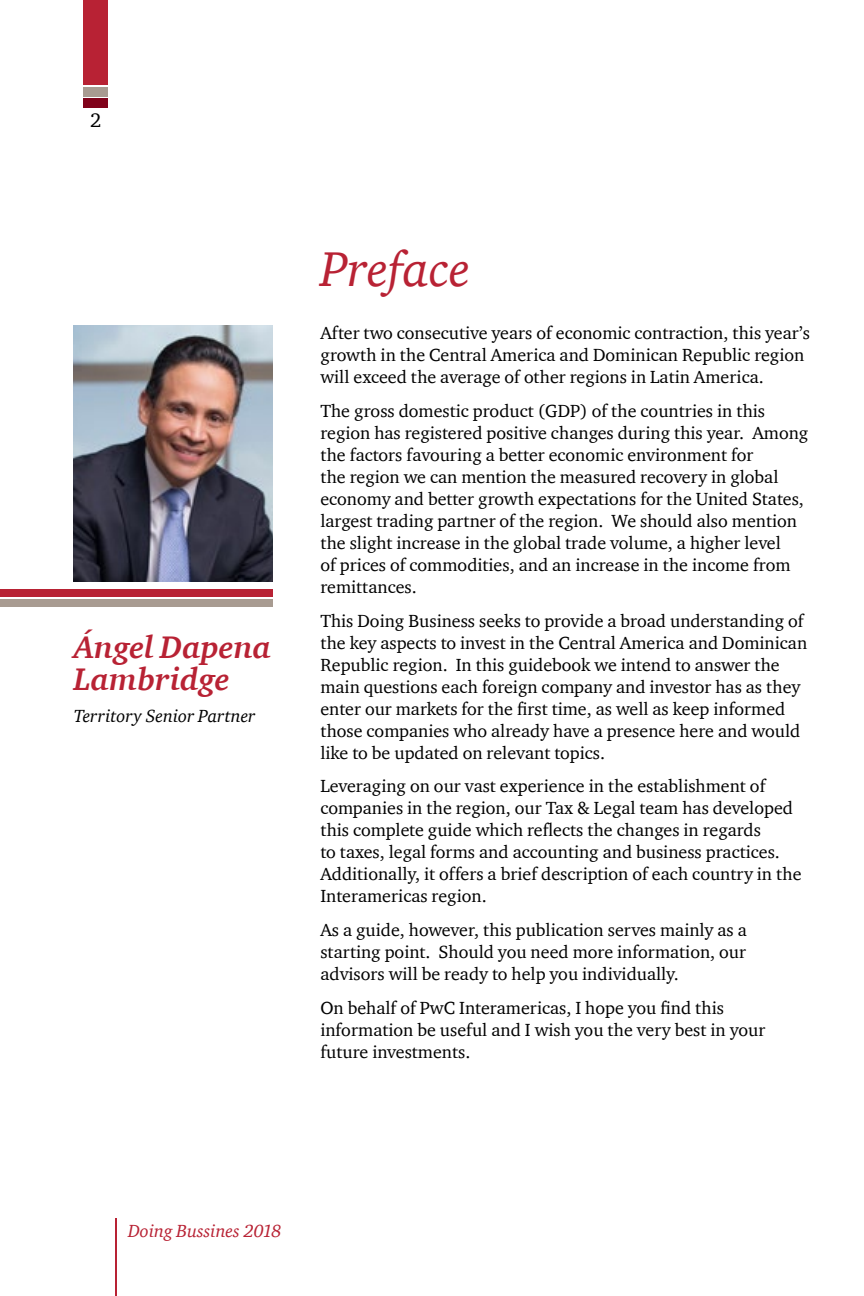
<style>
.page{position:relative;width:864px;height:1296px;background:#fff}
.page>*{position:absolute;margin:0;border:0;box-sizing:border-box;transform-origin:0 0}
.t1{font:italic 50px "ITC Charter Com";color:#b82234}
.t2{font:italic 700 32px/32px "ITC Charter Com";color:#b82234}
.t3{font:20px "ITC Charter Com";color:#000}
.t4{font:18px/22px "ITC Charter Com";color:#000}
.t5{font:italic 18px "ITC Charter Com";color:#000}
.t6{font:italic 18px "ITC Charter Com";color:#b82234}
</style>
<div class="page">
<hr style="left:116px;top:1219px;width:1px;height:77px;background:#b82234">
<div style="left:84px;top:0;width:24px;height:84px;background:#b82234"></div>
<div style="left:84px;top:99px;width:24px;height:9px;background:#80021a"></div>
<div style="left:84px;top:87px;width:24px;height:9px;background:#a89b91"></div>
<img style="left:74px;top:325px;width:198px;height:257px">
<div style="left:0;top:589px;width:272px;height:7px;background:#b82234"></div>
<div style="left:0;top:600px;width:272px;height:7px;background:#a89b91"></div>
<p class="t3" style="left:90px;top:108px;width:13px">2</p>
<h2 class="t2" style="left:74px;top:631px;width:199px">Ángel Dapena<br>Lambridge</h2>
<p class="t5" style="left:74px;top:705px;width:183px">Territory Senior Partner</p>
<h1 class="t1" style="left:320px;top:239px;width:151px">Preface</h1>
<p class="t4" style="left:320px;top:321px;width:491px">After two consecutive years of economic contraction, this year’s growth in the Central America and Dominican Republic region will exceed the average of other regions in Latin America.</p>
<p class="t4" style="left:320px;top:399px;width:489px">The gross domestic product (GDP) of the countries in this region has registered positive changes during this year. Among the factors favouring a better economic environment for<br>the region we can mention the measured recovery in global economy and better growth expectations for the United States, largest trading partner of the region. We should also mention the slight increase in the global trade volume, a higher level<br>of prices of commodities, and an increase in the income from remittances.</p>
<p class="t4" style="left:320px;top:609px;width:488px">This Doing Business seeks to provide a broad understanding of the key aspects to invest in the Central America and Dominican Republic region. In this guidebook we intend to answer the main questions each foreign company and investor has as they enter our markets for the first time, as well as keep informed those companies who already have a presence here and would like to be updated on relevant topics.</p>
<p class="t4" style="left:320px;top:775px;width:483px">Leveraging on our vast experience in the establishment of companies in the region, our Tax &amp; Legal team has developed this complete guide which reflects the changes in regards<br>to taxes, legal forms and accounting and business practices.<br>Additionally, it offers a brief description of each country in the Interamericas region.</p>
<p class="t4" style="left:320px;top:919px;width:428px;text-align:justify">As a guide, however, this publication serves mainly as a starting point. Should you need more information, our advisors will be ready to help you individually.</p>
<p class="t4" style="left:320px;top:997px;width:446px">On behalf of PwC Interamericas, I hope you find this information be useful and I wish you the very best in your future investments.</p>
<p class="t6" style="left:128px;top:1220px;width:155px">Doing Bussines 2018</p>
</div>
